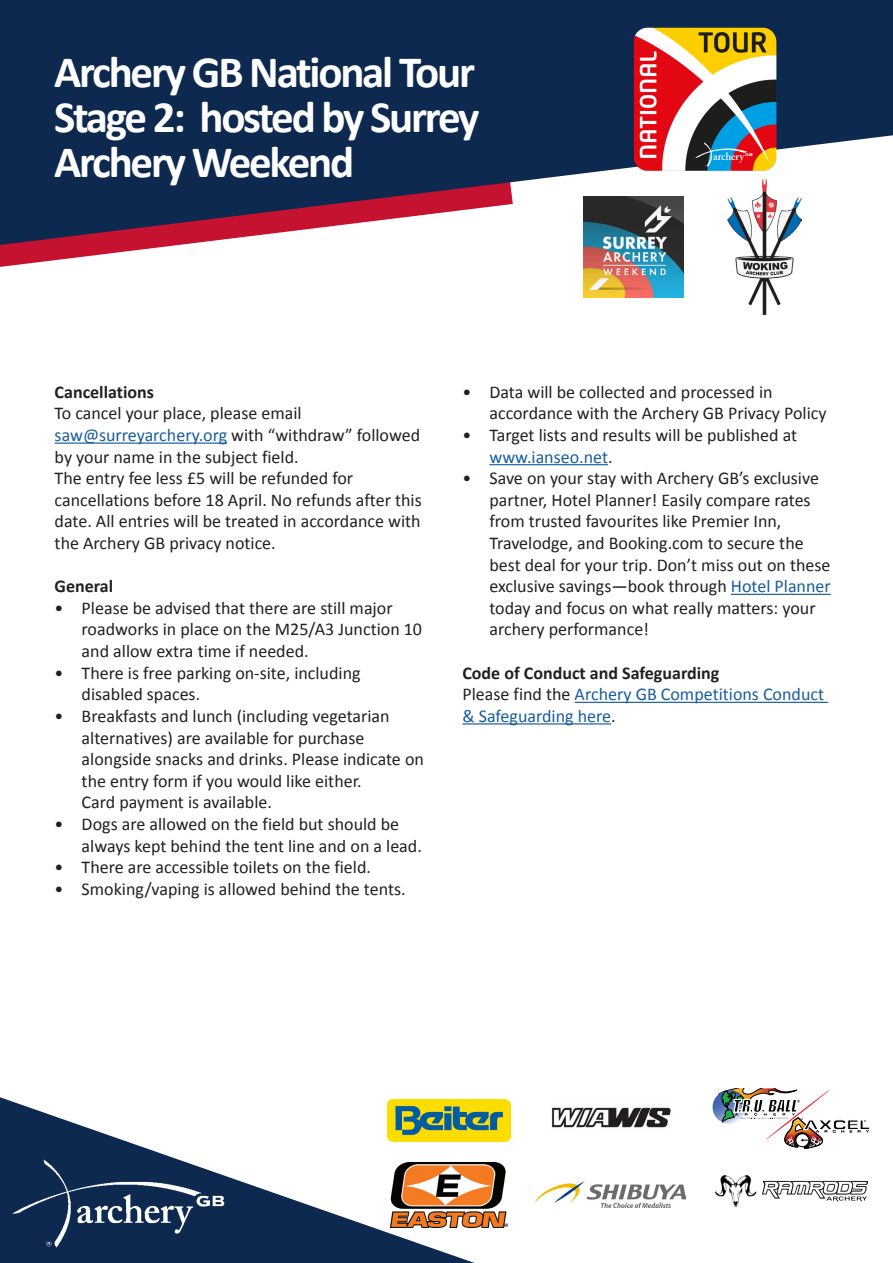
<style>
.page{position:relative;width:893px;height:1263px;background:#fff}
.page>*{position:absolute;margin:0;border:0;box-sizing:border-box;transform-origin:0 0}
.t1{font:700 45px/45px "Calibri";letter-spacing:-.05em;color:#fff;text-align:justify}
.t2{font:18px/21.6px "Calibri";color:#231f20}
.t3{font:18px/21.6px "Calibri";color:#175d9e}
.t4{font:700 18px "Calibri";color:#231f20}
.s1{color:#175d9e}
.s2{color:#231f20}
</style>
<div class="page">
<svg style="left:0;top:0;width:893px;height:276px;fill:#0e2950"></svg>
<svg style="left:0;top:1097px;width:475px;height:166px"></svg>
<hr style="left:55px;top:442px;width:172px;height:2px;background:#175d9e">
<hr style="left:489px;top:464px;width:119px;height:1px;background:#175d9e">
<hr style="left:731px;top:594px;width:100px;height:1px;background:#175d9e">
<hr style="left:575px;top:702px;width:253px;height:1px;background:#175d9e">
<hr style="left:462px;top:723px;width:149px;height:1px;background:#175d9e">
<img style="left:551px;top:1107px;width:120px;height:21px">
<svg style="left:713px;top:1090px;width:33px;height:34px"></svg>
<svg style="left:718px;top:1088px;width:152px;height:61px"></svg>
<img style="left:390px;top:1162px;width:118px;height:65px">
<img style="left:716px;top:1176px;width:151px;height:31px">
<img style="left:536px;top:1182px;width:150px;height:25px">
<img style="left:387px;top:1099px;width:124px;height:43px">
<img style="left:583px;top:197px;width:100px;height:100px">
<img style="left:727px;top:180px;width:74px;height:134px">
<img style="left:0;top:1152px;width:255px;height:111px">
<img style="left:633px;top:28px;width:143px;height:143px">
<p class="t1" style="left:54px;top:48px;width:427px">Archery GB National Tour Stage 2: hosted by Surrey Archery Weekend</p>
<p class="t4" style="left:55px;top:381px;width:101px">Cancellations</p>
<p class="t2" style="left:55px;top:402px;width:369px">To cancel your place, please email <span class="s1">saw@surreyarchery.org</span> with “withdraw” followed by your name in the subject field.<br>The entry fee less £5 will be refunded for cancellations before 18 April. No refunds after this date. All entries will be treated in accordance with the Archery GB privacy notice.</p>
<p class="t4" style="left:55px;top:575px;width:60px">General</p>
<p class="t2" style="left:82px;top:596px;width:342px;text-indent:-27px">• Please be advised that there are still major roadworks in place on the M25/A3 Junction 10 and allow extra time if needed.</p>
<p class="t2" style="left:82px;top:661px;width:280px;text-indent:-27px">• There is free parking on-site, including disabled spaces.</p>
<p class="t2" style="left:82px;top:704px;width:344px;text-indent:-27px">• Breakfasts and lunch (including vegetarian alternatives) are available for purchase alongside snacks and drinks. Please indicate on the entry form if you would like either.<br>Card payment is available.</p>
<p class="t2" style="left:82px;top:812px;width:342px;text-indent:-27px">• Dogs are allowed on the field but should be always kept behind the tent line and on a lead.</p>
<p class="t2" style="left:55px;top:855px;width:318px">• There are accessible toilets on the field.</p>
<p class="t2" style="left:55px;top:877px;width:352px">• Smoking/vaping is allowed behind the tents.</p>
<p class="t2" style="left:489px;top:380px;width:339px;text-indent:-27px">• Data will be collected and processed in accordance with the Archery GB Privacy Policy</p>
<p class="t2" style="left:489px;top:423px;width:309px;text-indent:-27px">• Target lists and results will be published at <span class="s1">www.ianseo.net</span>.</p>
<p class="t2" style="left:489px;top:467px;width:343px;text-indent:-27px">• Save on your stay with Archery GB’s exclusive partner, Hotel Planner! Easily compare rates from trusted favourites like Premier Inn, Travelodge, and Booking.com to secure the best deal for your trip. Don’t miss out on these exclusive savings—book through <span class="s1">Hotel Planner </span>today and focus on what really matters: your archery performance!</p>
<p class="t4" style="left:462px;top:661px;width:259px">Code of Conduct and Safeguarding</p>
<p class="t3" style="left:462px;top:683px;width:363px"><span class="s2">Please find the</span> Archery GB Competitions Conduct &amp; Safeguarding here<span class="s2">.</span></p>
</div>
